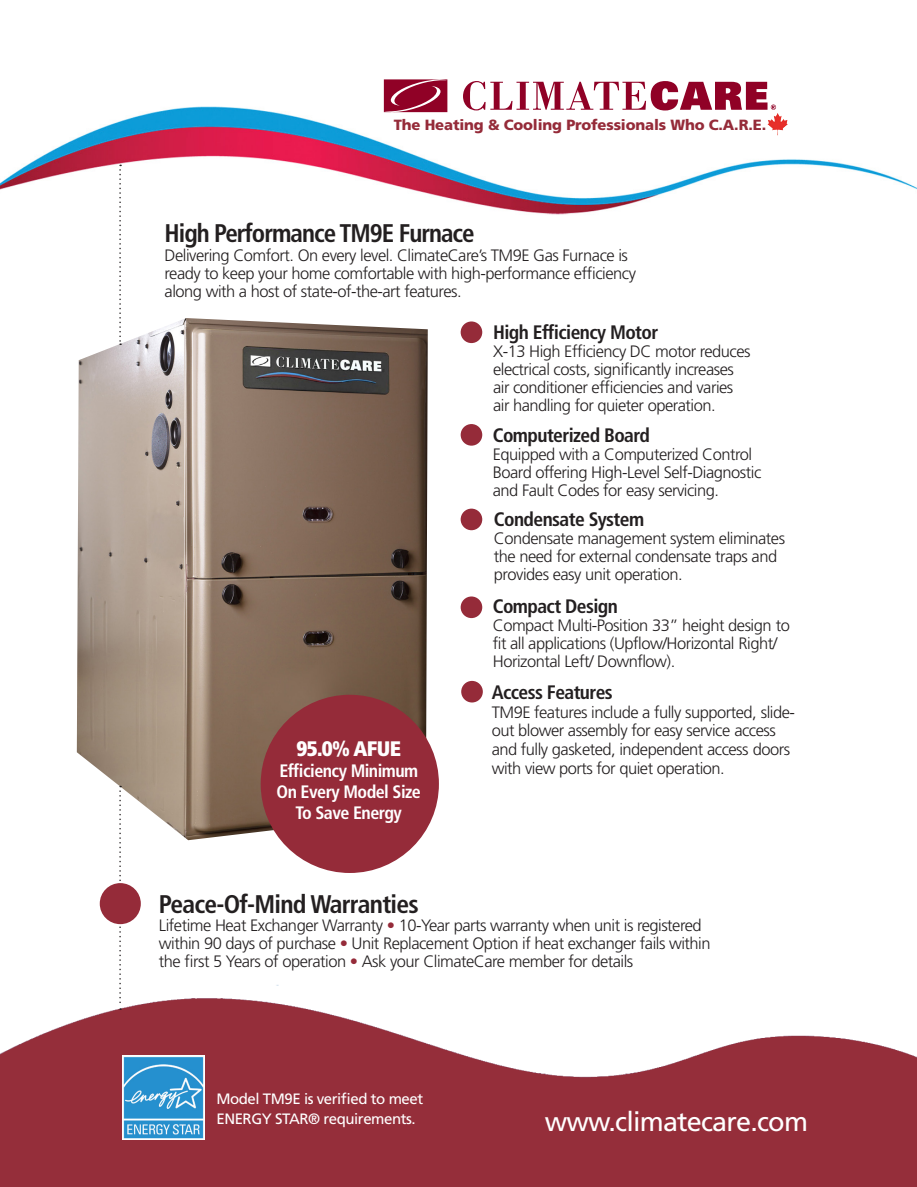
<style>
.page{position:relative;width:917px;height:1187px;background:#fff}
.page>*{position:absolute;margin:0;border:0;box-sizing:border-box;transform-origin:0 0}
.t1{font:27px "Frutiger";letter-spacing:-.03em;color:#fff}
.t2{font:700 condensed 25.5px "Frutiger";letter-spacing:-.04em;color:#231f20}
.t3{font:900 condensed 21px "Frutiger";letter-spacing:-.03em;color:#fff}
.t4{font:700 condensed 19.5px "Frutiger";letter-spacing:-.03em;color:#231f20}
.t5{font:700 condensed 18px/21px "Frutiger";letter-spacing:-.03em;color:#fff;text-align:center}
.t6{font:300 16.5px/18px "Frutiger";letter-spacing:-.03em;color:#231f20}
.t7{font:15px/19.5px "Frutiger";letter-spacing:-.03em;color:#fff}
.t8{font:900 14.85px "Frutiger";letter-spacing:-.01em;color:#952b39}
.s1{color:#952b39}
</style>
<div class="page">
<img style="left:0;top:984px;width:917px;height:203px">
<img style="left:0;top:98px;width:917px;height:117px">
<svg style="left:384px;top:79px;width:63px;height:34px"></svg>
<svg style="left:463px;top:81px;width:313px;height:29px"></svg>
<img style="left:767px;top:113px;width:21px;height:22px">
<div style="left:460px;top:321px;width:22px;height:22px;background:#952b39;border-radius:50%"></div>
<img style="left:77px;top:318px;width:351px;height:522px">
<div style="left:261px;top:694px;width:178px;height:179px;background:#952b39;border-radius:50%"></div>
<div style="left:460px;top:596px;width:22px;height:22px;background:#952b39;border-radius:50%"></div>
<div style="left:460px;top:424px;width:22px;height:22px;background:#952b39;border-radius:50%"></div>
<div style="left:460px;top:508px;width:22px;height:22px;background:#952b39;border-radius:50%"></div>
<svg style="left:119px;top:786px;width:2px;height:224px"></svg>
<div style="left:100px;top:883px;width:41px;height:41px;background:#952b39;border-radius:50%"></div>
<svg style="left:119px;top:165px;width:2px;height:180px"></svg>
<img style="left:123px;top:1056px;width:82px;height:83px">
<div style="left:461px;top:681px;width:22px;height:21px;background:#952b39;border-radius:50%"></div>
<p class="t8" style="left:394px;top:115px;width:374px">The Heating &amp; Cooling Professionals Who C.A.R.E.</p>
<h2 class="t2" style="left:165px;top:217px;width:312px">High Performance TM9E Furnace</h2>
<p class="t6" style="left:165px;top:246px;width:473px">Delivering Comfort. On every level. ClimateCare’s TM9E Gas Furnace is ready to keep your home comfortable with high-performance efficiency along with a host of state-of-the-art features.</p>
<p class="t3" style="left:296px;top:736px;width:106px">95.0% AFUE</p>
<p class="t5" style="left:276px;top:760px;width:146px">Efficiency Minimum<br>On Every Model Size<br>To Save Energy</p>
<p class="t4" style="left:493px;top:320px;width:167px">High Efficiency Motor</p>
<p class="t6" style="left:493px;top:342px;width:259px">X-13 High Efficiency DC motor reduces electrical costs, significantly increases air conditioner efficiencies and varies air handling for quieter operation.</p>
<p class="t4" style="left:493px;top:423px;width:159px">Computerized Board</p>
<p class="t6" style="left:493px;top:445px;width:270px">Equipped with a Computerized Control<br>Board offering High-Level Self-Diagnostic and Fault Codes for easy servicing.</p>
<p class="t4" style="left:494px;top:507px;width:152px">Condensate System</p>
<p class="t6" style="left:494px;top:529px;width:293px">Condensate management system eliminates the need for external condensate traps and provides easy unit operation.</p>
<p class="t4" style="left:493px;top:594px;width:126px">Compact Design</p>
<p class="t6" style="left:493px;top:616px;width:298px">Compact Multi-Position 33” height design to fit all applications (Upflow/Horizontal Right/<br>Horizontal Left/ Downflow).</p>
<p class="t4" style="left:492px;top:680px;width:123px">Access Features</p>
<p class="t6" style="left:492px;top:702px;width:305px;line-height:18.8px">TM9E features include a fully supported, slide&shy;out blower assembly for easy service access and fully gasketed, independent access doors with view ports for quiet operation.</p>
<h2 class="t2" style="left:159px;top:888px;width:261px">Peace-Of-Mind Warranties</h2>
<p class="t6" style="left:159px;top:916px;width:553px">Lifetime Heat Exchanger Warranty <span class="s1">•</span> 10-Year parts warranty when unit is registered within 90 days of purchase <span class="s1">•</span> Unit Replacement Option if heat exchanger fails within the first 5 Years of operation <span class="s1">•</span> Ask your ClimateCare member for details</p>
<p class="t7" style="left:216px;top:1089px;width:208px">Model TM9E is verified to meet<br>ENERGY STAR® requirements.</p>
<h1 class="t1" style="left:545px;top:1106px;width:264px">www.climatecare.com</h1>
</div>
